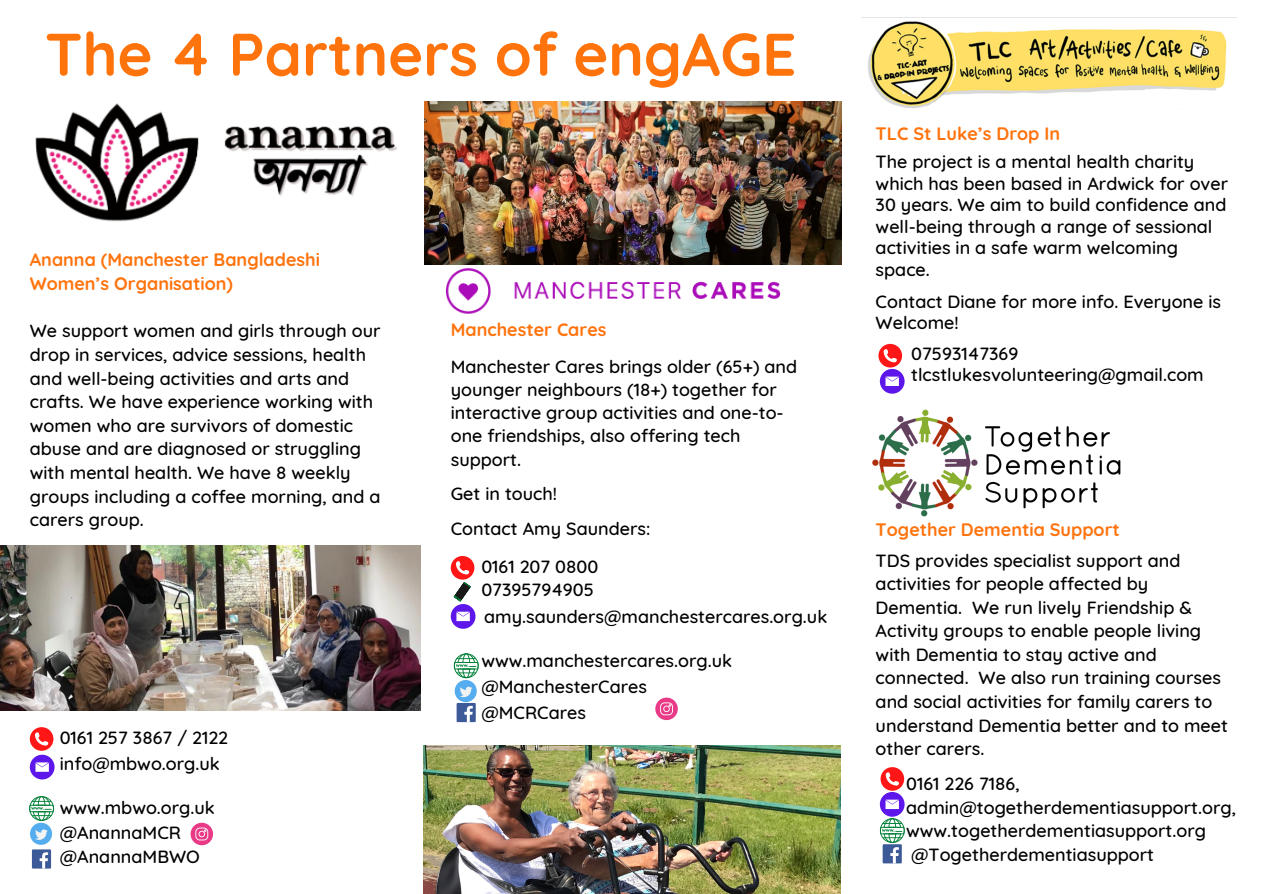
<style>
.page{position:relative;width:1263px;height:894px;background:#fff}
.page>*{position:absolute;margin:0;border:0;box-sizing:border-box;transform-origin:0 0}
.t1{font:700 60px "Quicksand";color:#ff730d}
.t2{font:500 18px/23.5px "Quicksand";color:#000}
.t3{font:700 18px/23.5px "Quicksand";color:#ff730d}
</style>
<div class="page">
<img style="left:35px;top:103px;width:363px;height:119px">
<img style="left:425px;top:264px;width:376px;height:50px">
<img style="left:425px;top:102px;width:416px;height:162px">
<img style="left:868px;top:21px;width:359px;height:87px">
<img style="left:872px;top:393px;width:249px;height:124px">
<img style="left:0;top:545px;width:421px;height:165px">
<svg style="left:30px;top:727px;width:23px;height:23px"></svg>
<div style="left:30px;top:754px;width:25px;height:25px;background:#5e17eb;border-radius:50%"></div>
<svg style="left:35px;top:762px;width:14px;height:9px"></svg>
<svg style="left:454px;top:653px;width:25px;height:25px"></svg>
<div style="left:455px;top:679px;width:22px;height:23px;background:#55acee;border-radius:50%"></div>
<svg style="left:460px;top:686px;width:12px;height:11px"></svg>
<svg style="left:655px;top:697px;width:23px;height:23px"></svg>
<div style="left:457px;top:702px;width:19px;height:19px;background:#3d5a98"></div>
<svg style="left:464px;top:705px;width:9px;height:16px"></svg>
<div style="left:451px;top:604px;width:24px;height:24px;background:#5e17eb;border-radius:50%"></div>
<svg style="left:456px;top:611px;width:14px;height:10px"></svg>
<svg style="left:451px;top:556px;width:23px;height:46px"></svg>
<svg style="left:880px;top:767px;width:24px;height:23px"></svg>
<div style="left:880px;top:791px;width:25px;height:25px;background:#5e17eb;border-radius:50%"></div>
<svg style="left:885px;top:799px;width:14px;height:9px"></svg>
<svg style="left:880px;top:818px;width:25px;height:45px"></svg>
<svg style="left:878px;top:344px;width:24px;height:23px"></svg>
<div style="left:880px;top:369px;width:25px;height:24px;background:#5e17eb;border-radius:50%"></div>
<svg style="left:885px;top:376px;width:14px;height:10px"></svg>
<svg style="left:191px;top:822px;width:22px;height:23px"></svg>
<svg style="left:29px;top:796px;width:25px;height:24px"></svg>
<div style="left:30px;top:822px;width:22px;height:22px;background:#55acee;border-radius:50%"></div>
<svg style="left:35px;top:829px;width:13px;height:10px"></svg>
<div style="left:32px;top:849px;width:19px;height:19px;background:#3d5a98"></div>
<svg style="left:40px;top:852px;width:8px;height:16px"></svg>
<img style="left:424px;top:745px;width:417px;height:148px">
<p class="t1" style="left:45px;top:16px;width:753px">The 4 Partners of engAGE</p>
<p class="t3" style="left:30px;top:248px;width:292px">Ananna (Manchester Bangladeshi<br>Women’s Organisation)</p>
<p class="t2" style="left:30px;top:318px;width:352px">We support women and girls through our drop in services, advice sessions, health and well-being activities and arts and crafts. We have experience working with women who are survivors of domestic abuse and are diagnosed or struggling with mental health. We have 8 weekly groups including a coffee morning, and a carers group.</p>
<p class="t2" style="left:60px;top:725px;width:170px">0161 257 3867 / 2122</p>
<p class="t2" style="left:60px;top:751px;width:162px">info@mbwo.org.uk</p>
<p class="t2" style="left:60px;top:795px;width:157px">www.mbwo.org.uk</p>
<p class="t2" style="left:60px;top:819px;width:123px">@AnannaMCR</p>
<p class="t2" style="left:60px;top:844px;width:142px">@AnannaMBWO</p>
<p class="t3" style="left:451px;top:317px;width:157px">Manchester Cares</p>
<p class="t2" style="left:451px;top:354px;width:348px">Manchester Cares brings older (65+) and younger neighbours (18+) together for interactive group activities and one-to&shy;one friendships, also offering tech support.</p>
<p class="t2" style="left:451px;top:481px;width:108px">Get in touch!</p>
<p class="t2" style="left:451px;top:516px;width:201px">Contact Amy Saunders:</p>
<p class="t2" style="left:481px;top:554px;width:119px">0161 207 0800</p>
<p class="t2" style="left:481px;top:577px;width:114px">07395794905</p>
<p class="t2" style="left:484px;top:604px;width:345px">amy.saunders@manchestercares.org.uk</p>
<p class="t2" style="left:481px;top:647px;width:252px;line-height:25.5px">www.manchestercares.org.uk @ManchesterCares</p>
<p class="t2" style="left:481px;top:699px;width:106px">@MCRCares</p>
<p class="t3" style="left:876px;top:121px;width:186px">TLC St Luke’s Drop In</p>
<p class="t2" style="left:876px;top:151px;width:354px;line-height:21.5px">The project is a mental health charity which has been based in Ardwick for over 30 years. We aim to build confidence and well-being through a range of sessional activities in a safe warm welcoming space.</p>
<p class="t2" style="left:876px;top:290px;width:347px;line-height:21.5px">Contact Diane for more info. Everyone is<br>Welcome!</p>
<p class="t2" style="left:911px;top:341px;width:109px">07593147369</p>
<p class="t2" style="left:911px;top:363px;width:294px">tlcstlukesvolunteering@gmail.com</p>
<p class="t3" style="left:876px;top:517px;width:246px">Together Dementia Support</p>
<p class="t2" style="left:876px;top:548px;width:354px">TDS provides specialist support and activities for people affected by Dementia. We run lively Friendship &amp; Activity groups to enable people living with Dementia to stay active and connected. We also run training courses and social activities for family carers to understand Dementia better and to meet other carers.</p>
<p class="t2" style="left:906px;top:771px;width:331px">0161 226 7186, admin@togetherdementiasupport.org, www.togetherdementiasupport.org @Togetherdementiasupport</p>
</div>
